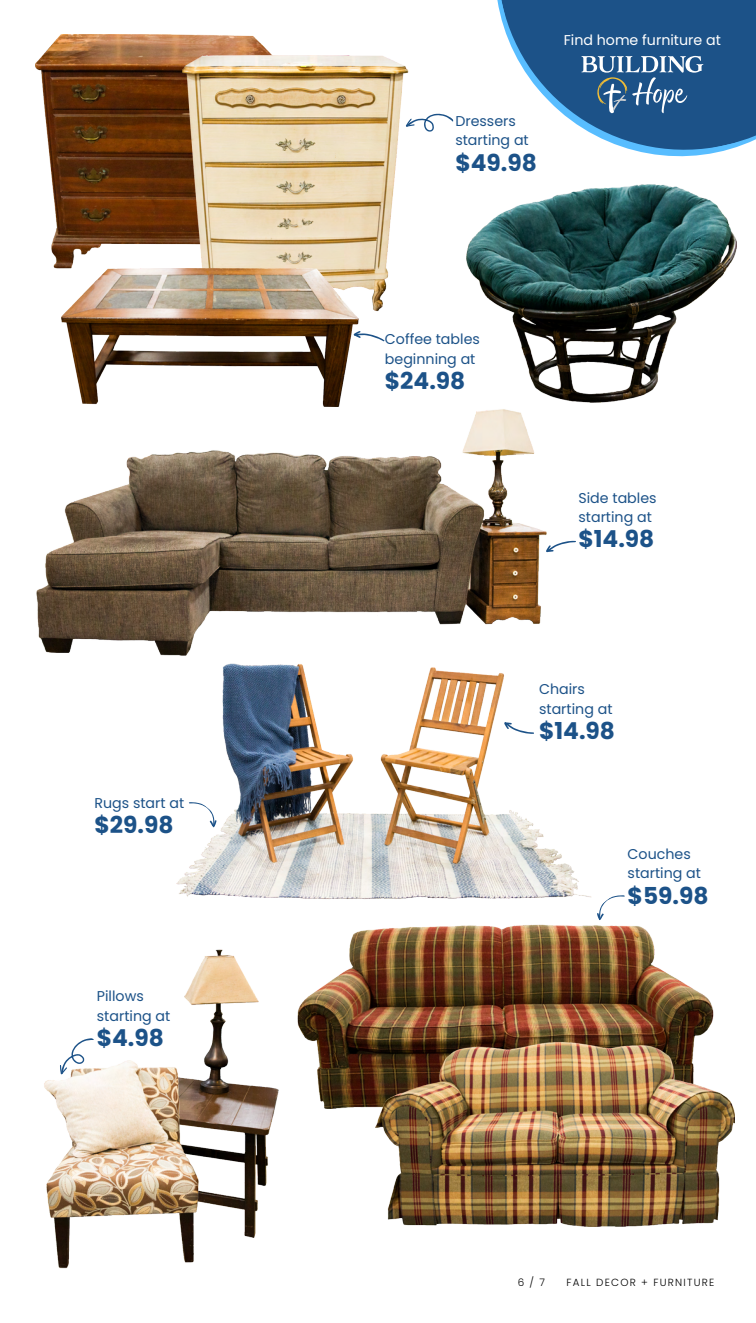
<style>
.page{position:relative;width:756px;height:1323px;background:#fff}
.page>*{position:absolute;margin:0;border:0;box-sizing:border-box;transform-origin:0 0}
.t1{font:700 23.28px "Poppins";color:#1c5288}
.t2{font:14.17px/19.4px "Poppins";color:#1c5288}
.t3{font:14.17px "Poppins";color:#fff}
.t4{font:300 10.33px "Poppins";letter-spacing:.12em;color:#000}
</style>
<div class="page">
<svg style="left:501px;top:0;width:255px;height:157px;fill:#1c5288"></svg>
<img style="left:467px;top:185px;width:269px;height:217px">
<img style="left:36px;top:35px;width:245px;height:233px">
<img style="left:183px;top:56px;width:226px;height:256px">
<img style="left:62px;top:269px;width:296px;height:138px">
<svg style="left:406px;top:114px;width:47px;height:18px"></svg>
<img style="left:129px;top:949px;width:150px;height:288px">
<img style="left:44px;top:1061px;width:155px;height:207px">
<img style="left:297px;top:925px;width:416px;height:183px">
<img style="left:375px;top:1042px;width:360px;height:184px">
<svg style="left:353px;top:330px;width:32px;height:11px"></svg>
<svg style="left:60px;top:1038px;width:34px;height:36px"></svg>
<svg style="left:597px;top:895px;width:28px;height:25px"></svg>
<img style="left:177px;top:663px;width:414px;height:236px">
<svg style="left:504px;top:722px;width:30px;height:12px"></svg>
<svg style="left:189px;top:802px;width:28px;height:26px"></svg>
<img style="left:36px;top:409px;width:512px;height:247px">
<svg style="left:545px;top:541px;width:31px;height:11px"></svg>
<svg style="left:581px;top:56px;width:122px;height:57px"></svg>
<p class="t2" style="left:94px;top:793px;width:91px">Rugs start at</p>
<h1 class="t1" style="left:94px;top:811px;width:80px">$29.98</h1>
<p class="t2" style="left:97px;top:987px;width:75px">Pillows starting at</p>
<h1 class="t1" style="left:97px;top:1025px;width:69px">$4.98</h1>
<p class="t2" style="left:455px;top:111px;width:75px">Dressers starting at</p>
<h1 class="t1" style="left:455px;top:149px;width:83px">$49.98</h1>
<p class="t3" style="left:564px;top:32px;width:159px">Find home furniture at</p>
<p class="t2" style="left:385px;top:330px;width:96px">Coffee tables beginning at</p>
<h1 class="t1" style="left:385px;top:367px;width:82px">$24.98</h1>
<p class="t2" style="left:578px;top:488px;width:80px">Side tables starting at</p>
<h1 class="t1" style="left:578px;top:526px;width:77px">$14.98</h1>
<p class="t2" style="left:539px;top:680px;width:75px">Chairs starting at</p>
<h1 class="t1" style="left:539px;top:718px;width:77px">$14.98</h1>
<p class="t2" style="left:628px;top:844px;width:75px">Couches starting at</p>
<h1 class="t1" style="left:628px;top:882px;width:82px">$59.98</h1>
<p class="t4" style="left:518px;top:1276px;width:29px">6 / 7</p>
<p class="t4" style="left:567px;top:1276px;width:149px">FALL DECOR + FURNITURE</p>
</div>
